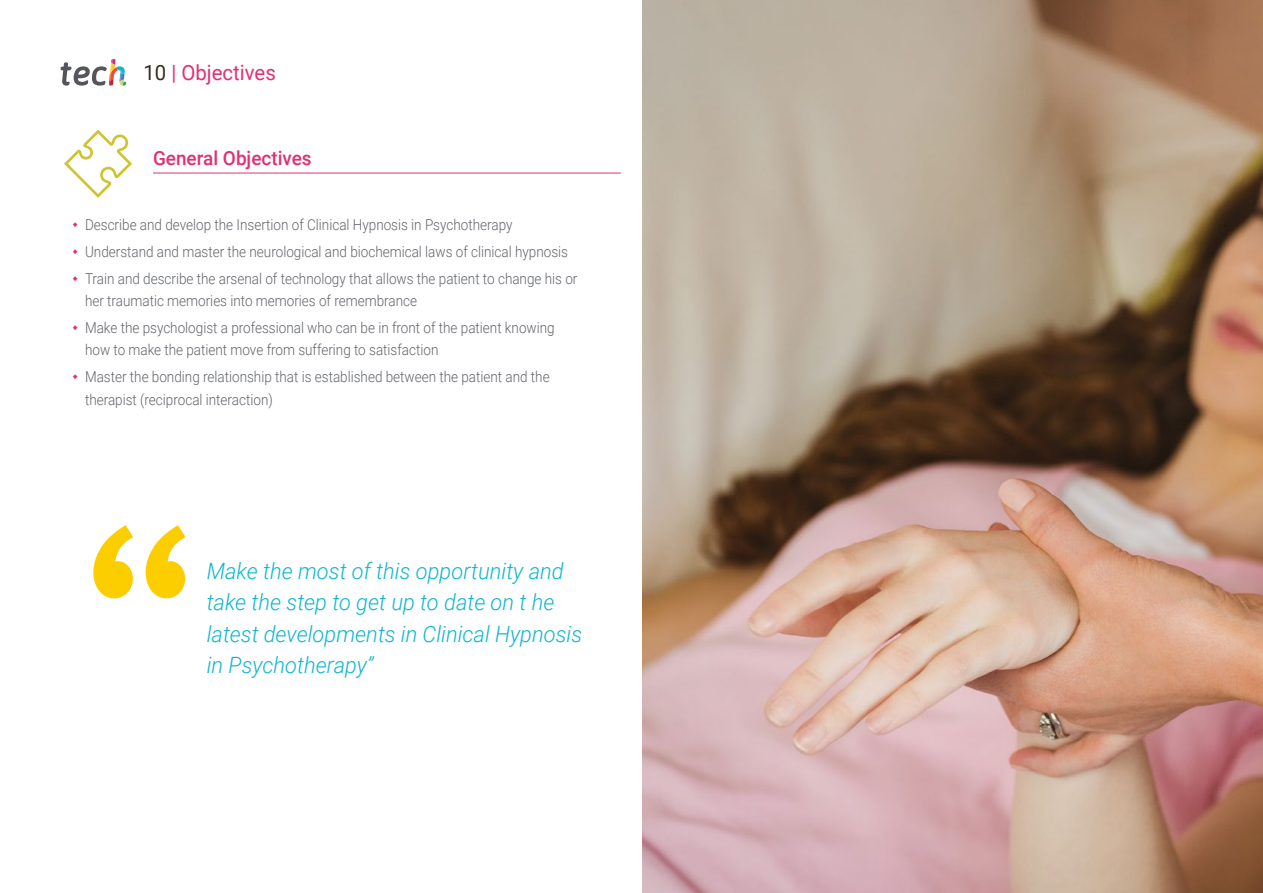
<style>
.page{position:relative;width:1263px;height:893px;background:#fff}
.page>*{position:absolute;margin:0;border:0;box-sizing:border-box;transform-origin:0 0}
.t1{font:italic 300 22.5px/31.5px "Roboto";color:#0fb6cf}
.t2{font:21px "Roboto";color:#df3174}
.t3{font:500 19.5px "Roboto";color:#df3174}
.t4{font:300 15px/26.7px "Roboto";color:#61646a;scale:.9 1}
.s1{color:#312e20}
</style>
<div class="page">
<img style="left:642px;top:0;width:621px;height:893px">
<hr style="left:153px;top:173px;width:468px;height:1px;background:#df3174">
<svg style="left:64px;top:130px;width:68px;height:68px"></svg>
<svg style="left:93px;top:525px;width:92px;height:73px"></svg>
<svg style="left:61px;top:59px;width:65px;height:27px"></svg>
<h2 class="t2" style="left:144px;top:57px;width:134px"><span class="s1">10</span> | Objectives</h2>
<h3 class="t3" style="left:153px;top:144px;width:160px">General Objectives</h3>
<p class="t4" style="left:85px;top:211px;width:549px">Describe and develop the Insertion of Clinical Hypnosis in Psychotherapy<br>Understand and master the neurological and biochemical laws of clinical hypnosis<br>Train and describe the arsenal of technology that allows the patient to change his or</p>
<p class="t4" style="left:85px;top:287px;width:523px">her traumatic memories into memories of remembrance<br>Make the psychologist a professional who can be in front of the patient knowing</p>
<p class="t4" style="left:85px;top:336px;width:518px">how to make the patient move from suffering to satisfaction<br>Master the bonding relationship that is established between the patient and the</p>
<p class="t4" style="left:85px;top:385px;width:210px">therapist (reciprocal interaction)</p>
<h1 class="t1" style="left:207px;top:554px;width:377px">Make the most of this opportunity and take the step to get up to date on t he latest developments in Clinical Hypnosis in Psychotherapy”</h1>
</div>
